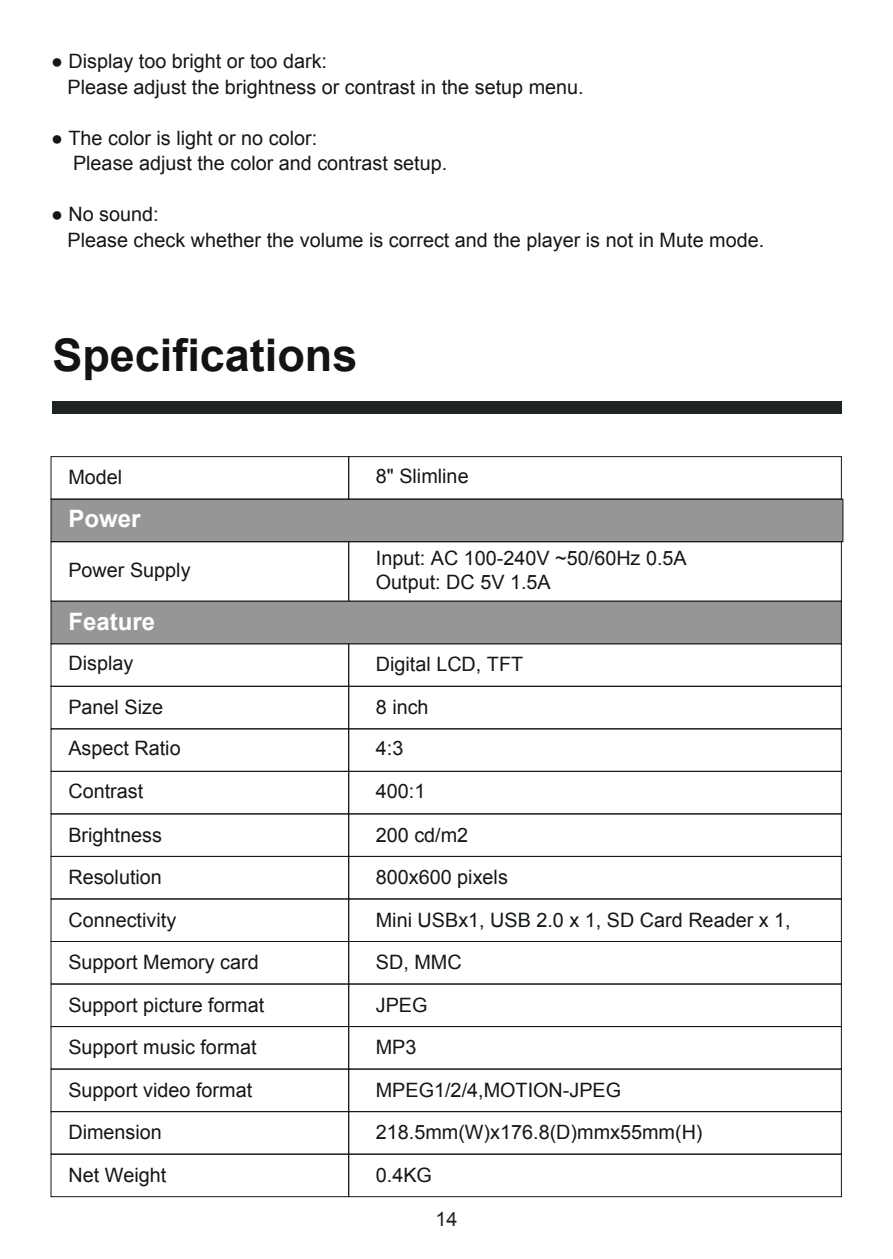
<style>
.page{position:relative;width:893px;height:1259px;background:#fff}
.page>*{position:absolute;margin:0;border:0;box-sizing:border-box;transform-origin:0 0}
.t1{font:700 45px "Arial";color:#121314}
.t2{font:700 24px "Arial";color:#fff}
.t3{font:19.8px/25.5px "Arial";color:#121717}
.t4{font:19.8px "Arial";color:#1e2324}
</style>
<div class="page">
<div style="left:52px;top:401px;width:789px;height:12px;background:#1e2324"></div>
<div style="left:51px;top:499px;width:792px;height:43px;background:#969698;border:1px solid #121717"></div>
<div style="left:51px;top:456px;width:298px;height:43px;border:1px solid #121717"></div>
<div style="left:51px;top:541px;width:298px;height:60px;border:1px solid #121717"></div>
<div style="left:348px;top:541px;width:494px;height:60px;border:1px solid #121717"></div>
<div style="left:51px;top:601px;width:791px;height:43px;background:#969698;border:1px solid #121717"></div>
<div style="left:348px;top:456px;width:494px;height:43px;border:1px solid #121717"></div>
<div style="left:51px;top:686px;width:298px;height:43px;border:1px solid #121717"></div>
<div style="left:348px;top:686px;width:494px;height:43px;border:1px solid #121717"></div>
<div style="left:51px;top:813px;width:298px;height:44px;border:1px solid #121717"></div>
<div style="left:348px;top:813px;width:494px;height:44px;border:1px solid #121717"></div>
<div style="left:51px;top:856px;width:298px;height:43px;border:1px solid #121717"></div>
<div style="left:348px;top:856px;width:494px;height:43px;border:1px solid #121717"></div>
<div style="left:51px;top:728px;width:298px;height:44px;border:1px solid #121717"></div>
<div style="left:348px;top:728px;width:494px;height:44px;border:1px solid #121717"></div>
<div style="left:51px;top:898px;width:298px;height:44px;border:1px solid #121717"></div>
<div style="left:348px;top:898px;width:494px;height:44px;border:1px solid #121717"></div>
<div style="left:51px;top:941px;width:298px;height:43px;border:1px solid #121717"></div>
<div style="left:348px;top:941px;width:494px;height:43px;border:1px solid #121717"></div>
<div style="left:51px;top:983px;width:298px;height:44px;border:1px solid #121717"></div>
<div style="left:348px;top:983px;width:494px;height:44px;border:1px solid #121717"></div>
<div style="left:51px;top:1026px;width:298px;height:43px;border:1px solid #121717"></div>
<div style="left:348px;top:1026px;width:494px;height:43px;border:1px solid #121717"></div>
<div style="left:51px;top:1068px;width:298px;height:44px;border:1px solid #121717"></div>
<div style="left:348px;top:1068px;width:494px;height:44px;border:1px solid #121717"></div>
<div style="left:51px;top:1111px;width:298px;height:43px;border:1px solid #121717"></div>
<div style="left:348px;top:1111px;width:494px;height:43px;border:1px solid #121717"></div>
<div style="left:51px;top:1153px;width:298px;height:44px;border:1px solid #121717"></div>
<div style="left:348px;top:1153px;width:494px;height:44px;border:1px solid #121717"></div>
<p class="t3" style="left:68px;top:49px;width:518px;text-indent:-17px">● Display too bright or too dark:<br>Please adjust the brightness or contrast in the setup menu.</p>
<p class="t3" style="left:73px;top:125px;width:376px;text-indent:-22px">● The color is light or no color:<br>Please adjust the color and contrast setup.</p>
<p class="t3" style="left:68px;top:202px;width:698px;text-indent:-17px">● No sound:<br>Please check whether the volume is correct and the player is not in Mute mode.</p>
<h1 class="t1" style="left:52px;top:325px;width:307px">Specifications</h1>
<p class="t3" style="left:68px;top:465px;width:55px">Model</p>
<p class="t2" style="left:68px;top:502px;width:74px">Power</p>
<p class="t3" style="left:68px;top:557px;width:124px">Power Supply</p>
<p class="t2" style="left:68px;top:605px;width:88px">Feature</p>
<p class="t3" style="left:376px;top:464px;width:94px">8" Slimline</p>
<p class="t3" style="left:376px;top:546px;width:312px;line-height:24px">Input: AC 100-240V ~50/60Hz 0.5A<br>Output: DC 5V 1.5A</p>
<p class="t3" style="left:68px;top:651px;width:66px">Display</p>
<p class="t3" style="left:68px;top:694px;width:96px">Panel Size</p>
<p class="t3" style="left:376px;top:694px;width:54px">8 inch</p>
<p class="t3" style="left:376px;top:652px;width:149px">Digital LCD, TFT</p>
<p class="t3" style="left:68px;top:736px;width:114px">Aspect Ratio</p>
<p class="t3" style="left:376px;top:736px;width:29px">4:3</p>
<p class="t3" style="left:68px;top:778px;width:76px">Contrast</p>
<p class="t3" style="left:376px;top:778px;width:51px">400:1</p>
<p class="t3" style="left:68px;top:822px;width:95px">Brightness</p>
<p class="t3" style="left:376px;top:822px;width:94px">200 cd/m2</p>
<p class="t3" style="left:68px;top:864px;width:95px">Resolution</p>
<p class="t3" style="left:376px;top:864px;width:134px">800x600 pixels</p>
<p class="t3" style="left:68px;top:907px;width:109px">Connectivity</p>
<p class="t3" style="left:376px;top:907px;width:416px">Mini USBx1, USB 2.0 x 1, SD Card Reader x 1,</p>
<p class="t3" style="left:68px;top:949px;width:192px">Support Memory card</p>
<p class="t3" style="left:376px;top:949px;width:87px">SD, MMC</p>
<p class="t3" style="left:68px;top:992px;width:197px">Support picture format</p>
<p class="t3" style="left:376px;top:992px;width:53px">JPEG</p>
<p class="t3" style="left:68px;top:1034px;width:190px">Support music format</p>
<p class="t3" style="left:376px;top:1034px;width:42px">MP3</p>
<p class="t3" style="left:68px;top:1077px;width:185px">Support video format</p>
<p class="t3" style="left:376px;top:1077px;width:247px">MPEG1/2/4,MOTION-JPEG</p>
<p class="t3" style="left:68px;top:1119px;width:95px">Dimension</p>
<p class="t3" style="left:376px;top:1119px;width:328px">218.5mm(W)x176.8(D)mmx55mm(H)</p>
<p class="t3" style="left:68px;top:1162px;width:99px">Net Weight</p>
<p class="t3" style="left:376px;top:1162px;width:58px">0.4KG</p>
<p class="t4" style="left:436px;top:1206px;width:23px">14</p>
</div>
